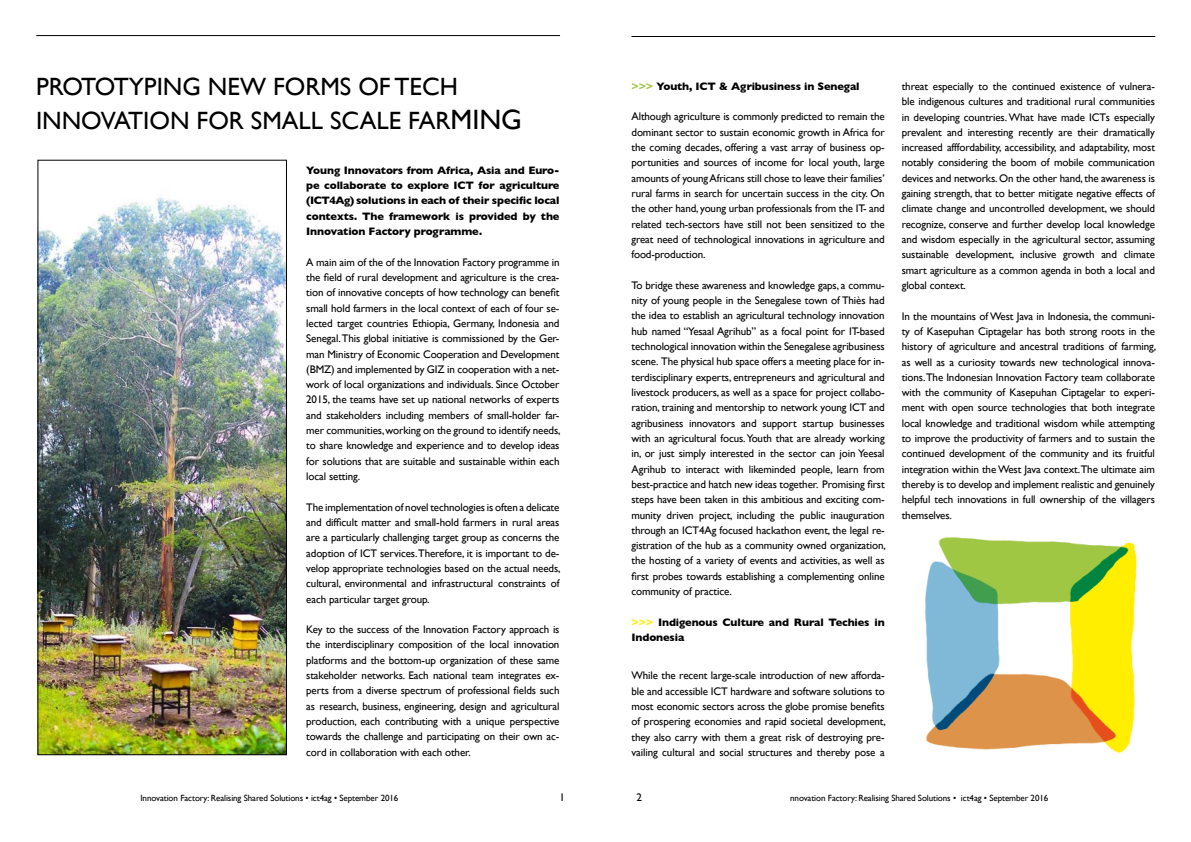
<style>
.page{position:relative;width:1191px;height:842px;background:#fff}
.page>*{position:absolute;margin:0;border:0;box-sizing:border-box;transform-origin:0 0}
.t1{font:25px/33.6px "Gill Sans";color:#000}
.t2{font:11px/15.3px "Gill Sans";letter-spacing:-.01em;color:#000;text-align:justify}
.t3{font:700 11px/15.3px "Gill Sans";letter-spacing:-.01em;color:#000;text-align:justify}
.t4{font:9px "Gill Sans";letter-spacing:-.01em;color:#000}
.s1{font-size:28px}
.s2{color:#9fc743}
.s3{color:#fe0}
</style>
<div class="page">
<hr style="left:36px;top:35px;width:524px;height:1px;background:#000">
<hr style="left:631px;top:36px;width:524px;height:1px;background:#000">
<img style="left:925px;top:537px;width:212px;height:216px">
<img style="left:39px;top:197px;width:246px;height:556px">
<div style="left:37px;top:160px;width:250px;height:595px;border:1px solid #000"></div>
<h1 class="t1" style="left:36px;top:70px;width:487px">pROTOTYPING NEW FORMS OF TECH<br>INn OVATION FOR SMALL SCALE FAR<span class="s1">MING</span></h1>
<p class="t3" style="left:306px;top:162px;width:255px">Young Innovators from Africa, Asia and Euro&shy;pe collaborate to explore ICT for agriculture (ICT4Ag) solutions in each of their specific local contexts. The framework is provided by the Innovation Factory programme.</p>
<p class="t2" style="left:306px;top:254px;width:256px">A main aim of the of the Innovation Factory programme in the field of rural development and agriculture is the crea&shy;tion of innovative concepts of how technology can benefit small hold farmers in the local context of each of four se&shy;lected target countries Ethiopia, Germany, Indonesia and Senegal. This global initiative is commissioned by the Ger&shy;man Ministry of Economic Cooperation and Development (BMZ) and implemented by GIZ in cooperation with a net&shy;work of local organizations and individuals. Since October 2015, the teams have set up national networks of experts and stakeholders including members of small-holder far&shy;mer communities, working on the ground to identify needs, to share knowledge and experience and to develop ideas for solutions that are suitable and sustainable within each local setting.</p>
<p class="t2" style="left:306px;top:499px;width:256px">The implementation of novel technologies is often a delicate and difficult matter and small-hold farmers in rural areas are a particularly challenging target group as concerns the adoption of ICT services. Therefore, it is important to de&shy;velop appropriate technologies based on the actual needs, cultural, environmental and infrastructural constraints of each particular target group.</p>
<p class="t2" style="left:306px;top:622px;width:255px">Key to the success of the Innovation Factory approach is the interdisciplinary composition of the local innovation platforms and the bottom-up organization of these same stakeholder networks. Each national team integrates ex&shy;perts from a diverse spectrum of professional fields such as research, business, engineering, design and agricultural production, each contributing with a unique perspective towards the challenge and participating on their own ac&shy;cord in collaboration with each other.</p>
<p class="t3" style="left:631px;top:78px;width:230px"><span class="s2">&gt;&gt;&gt;</span> Youth, ICT &amp; Agribusiness in Senegal</p>
<p class="t2" style="left:631px;top:109px;width:255px">Although agriculture is commonly predicted to remain the dominant sector to sustain economic growth in Africa for the coming decades, offering a vast array of business op&shy;portunities and sources of income for local youth, large amounts of young Africans still chose to leave their families’ rural farms in search for uncertain success in the city. On the other hand, young urban professionals from the IT- and related tech-sectors have still not been sensitized to the great need of technological innovations in agriculture and food-production.</p>
<p class="t2" style="left:631px;top:277px;width:256px">To bridge these awareness and knowledge gaps, a commu&shy;nity of young people in the Senegalese town of Thiès had the idea to establish an agricultural technology innovation hub named “Yesaal Agrihub” as a focal point for IT-based technological innovation within the Senegalese agribusiness scene. The physical hub space offers a meeting place for in&shy;terdisciplinary experts, entrepreneurs and agricultural and livestock producers, as well as a space for project collabo&shy;ration, training and mentorship to network young ICT and agribusiness innovators and support startup businesses with an agricultural focus. Youth that are already working in, or just simply interested in the sector can join Yeesal Agrihub to interact with likeminded people, learn from best-practice and hatch new ideas together. Promising first steps have been taken in this ambitious and exciting com&shy;munity driven project, including the public inauguration through an ICT4Ag focused hackathon event, the legal re&shy;gistration of the hub as a community owned organization, the hosting of a variety of events and activities, as well as first probes towards establishing a complementing online community of practice.</p>
<p class="t3" style="left:631px;top:614px;width:255px"><span class="s3">&gt;&gt;&gt;</span> Indigenous Culture and Rural Techies in<br>Indonesia</p>
<p class="t2" style="left:631px;top:668px;width:256px">While the recent large-scale introduction of new afforda&shy;ble and accessible ICT hardware and software solutions to most economic sectors across the globe promise benefits of prospering economies and rapid societal development, they also carry with them a great risk of destroying pre&shy;vailing cultural and social structures and thereby pose a</p>
<p class="t2" style="left:901px;top:78px;width:255px">threat especially to the continued existence of vulnera&shy;ble indigenous cultures and traditional rural communities in developing countries. What have made ICTs especially prevalent and interesting recently are their dramatically increased afffordability, accessibility, and adaptability, most notably considering the boom of mobile communication devices and networks. On the other hand, the awareness is gaining strength, that to better mitigate negative effects of climate change and uncontrolled development, we should recognize, conserve and further develop local knowledge and wisdom especially in the agricultural sector, assuming sustainable development, inclusive growth and climate smart agriculture as a common agenda in both a local and global context.</p>
<p class="t2" style="left:901px;top:308px;width:256px">In the mountains of West Java in Indonesia, the communi&shy;ty of Kasepuhan Ciptagelar has both strong roots in the history of agriculture and ancestral traditions of farming, as well as a curiosity towards new technological innova&shy;tions.The Indonesian Innovation Factory team collaborate with the community of Kasepuhan Ciptagelar to experi&shy;ment with open source technologies that both integrate local knowledge and traditional wisdom while attempting to improve the productivity of farmers and to sustain the continued development of the community and its fruitful integration within the West Java context. The ultimate aim thereby is to develop and implement realistic and genuinely helpful tech innovations in full ownership of the villagers themselves.</p>
<p class="t4" style="left:140px;top:793px;width:259px">Innovation Factory: Realising Shared Solutions • ict4ag • September 2016</p>
<p class="t2" style="left:559px;top:790px;width:7px">1</p>
<p class="t2" style="left:636px;top:790px;width:7px">2</p>
<p class="t4" style="left:790px;top:793px;width:260px">nnovation Factory: Realising Shared Solutions • ict4ag • September 2016</p>
</div>
